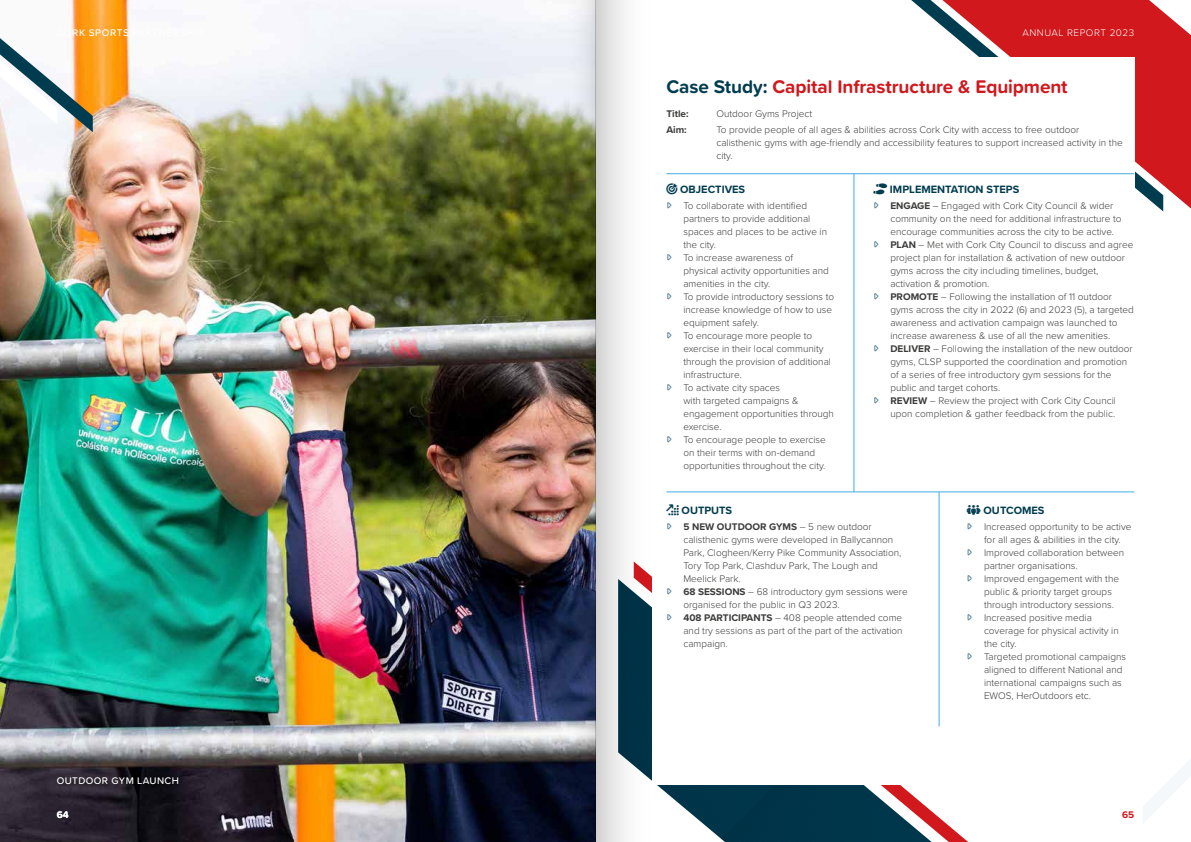
<style>
.page{position:relative;width:1191px;height:842px;background:#fff}
.page>*{position:absolute;margin:0;border:0;box-sizing:border-box;transform-origin:0 0}
.t1{font:700 19px "Proxima Soft";letter-spacing:-.005em;color:#d0181d}
.t2{font:700 11px "Proxima Nova";color:#003c50}
.t3{font:300 10px/13px "Proxima Nova";color:#3c3c3b}
.t4{font:300 10px "Proxima Soft";letter-spacing:.05em;color:#fff}
.t5{font:500 10px "Proxima Soft";letter-spacing:.04em;color:#fff}
.t6{font:700 10px "Proxima Nova";color:#3c3c3b}
.t7{font:700 10px "Proxima Soft";color:#d0181d}
.t8{font:700 10px "Proxima Soft";color:#fff}
.s1{color:#003c50}
.s2{font-weight:700}
</style>
<div class="page">
<svg style="left:657px;top:785px;width:311px;height:57px;fill:#00364a"></svg>
<svg style="left:911px;top:0;width:280px;height:212px;fill:#d0181d"></svg>
<div style="left:652px;top:57px;width:482px;height:727px;background:#fff"></div>
<svg style="left:1143px;top:759px;width:48px;height:64px"></svg>
<img style="left:0;top:0;width:565px;height:842px">
<svg style="left:0;top:38px;width:93px;height:94px"></svg>
<hr style="left:666px;top:492px;width:468px;height:1px;background:#41ace2">
<hr style="left:853px;top:174px;width:1px;height:318px;background:#41ace2">
<hr style="left:666px;top:174px;width:468px;height:1px;background:#41ace2">
<hr style="left:939px;top:492px;width:1px;height:234px;background:#41ace2">
<div style="left:55px;top:774px;width:130px;height:17px;background:#000;opacity:.9"></div>
<svg style="left:595px;top:0;width:57px;height:842px"></svg>
<img style="left:565px;top:0;width:30px;height:842px">
<p class="t5" style="left:57px;top:773px;width:124px">OUTDOOR GYM LAUNCH</p>
<p class="t8" style="left:57px;top:807px;width:14px">64</p>
<p class="t4" style="left:1022px;top:25px;width:113px">ANNUAL REPORT 2023</p>
<h1 class="t1" style="left:666px;top:72px;width:403px"><span class="s1">Case Study:</span> Capital Infrastructure &amp; Equipment</h1>
<p class="t6" style="left:666px;top:107px;width:24px">Title:</p>
<p class="t3" style="left:716px;top:107px;width:97px">Outdoor Gyms Project</p>
<p class="t6" style="left:666px;top:122px;width:22px">Aim:</p>
<p class="t3" style="left:716px;top:123px;width:408px">To provide people of all ages &amp; abilities across Cork City with access to free outdoor calisthenic gyms with age-friendly and accessibility features to support increased activity in the city.</p>
<p class="t2" style="left:666px;top:181px;width:80px">★ OBJECTIVES</p>
<p class="t3" style="left:683px;top:199px;width:152px">To collaborate with identified partners to provide additional spaces and places to be active in the city.<br>To increase awareness of<br>physical activity opportunities and amenities in the city.<br>To provide introductory sessions to increase knowledge of how to use equipment safely.<br>To encourage more people to exercise in their local community through the provision of additional infrastructure.<br>To activate city spaces<br>with targeted campaigns &amp; engagement opportunities through exercise.<br>To encourage people to exercise on their terms with on-demand opportunities throughout the city.</p>
<p class="t2" style="left:890px;top:181px;width:131px">IMPLEMENTATION STEPS</p>
<p class="t3" style="left:890px;top:199px;width:245px"><span class="s2">ENGAGE</span> – Engaged with Cork City Council &amp; wider community on the need for additional infrastructure to encourage communities across the city to be active.<br><span class="s2">PLAN</span> – Met with Cork City Council to discuss and agree project plan for installation &amp; activation of new outdoor gyms across the city including timelines, budget, activation &amp; promotion.<br><span class="s2">PROMOTE</span> – Following the installation of 11 outdoor gyms across the city in 2022 (6) and 2023 (5), a targeted awareness and activation campaign was launched to increase awareness &amp; use of all the new amenities.<br><span class="s2">DELIVER</span> – Following the installation of the new outdoor gyms, CLSP supported the coordination and promotion of a series of free introductory gym sessions for the public and target cohorts.<br><span class="s2">REVIEW</span> – Review the project with Cork City Council upon completion &amp; gather feedback from the public.</p>
<p class="t2" style="left:681px;top:502px;width:52px">OUTPUTS</p>
<p class="t3" style="left:683px;top:520px;width:226px"><span class="s2">5 NEW OUTDOOR GYMS</span> – 5 new outdoor calisthenic gyms were developed in Ballycannon Park, Clogheen/Kerry Pike Community Association, Tory Top Park, Clashduv Park, The Lough and Meelick Park.<br><span class="s2">68 SESSIONS</span> – 68 introductory gym sessions were organised for the public in Q3 2023.<br><span class="s2">408 PARTICIPANTS</span> – 408 people attended come and try sessions as part of the part of the activation campaign.</p>
<p class="t2" style="left:983px;top:502px;width:62px">OUTCOMES</p>
<p class="t3" style="left:984px;top:520px;width:149px">Increased opportunity to be active for all ages &amp; abilities in the city.<br>Improved collaboration between partner organisations.<br>Improved engagement with the public &amp; priority target groups through introductory sessions.<br>Increased positive media coverage for physical activity in the city.<br>Targeted promotional campaigns aligned to different National and international campaigns such as<br>EWOS, HerOutdoors etc.</p>
<p class="t7" style="left:1122px;top:807px;width:14px">65</p>
</div>
